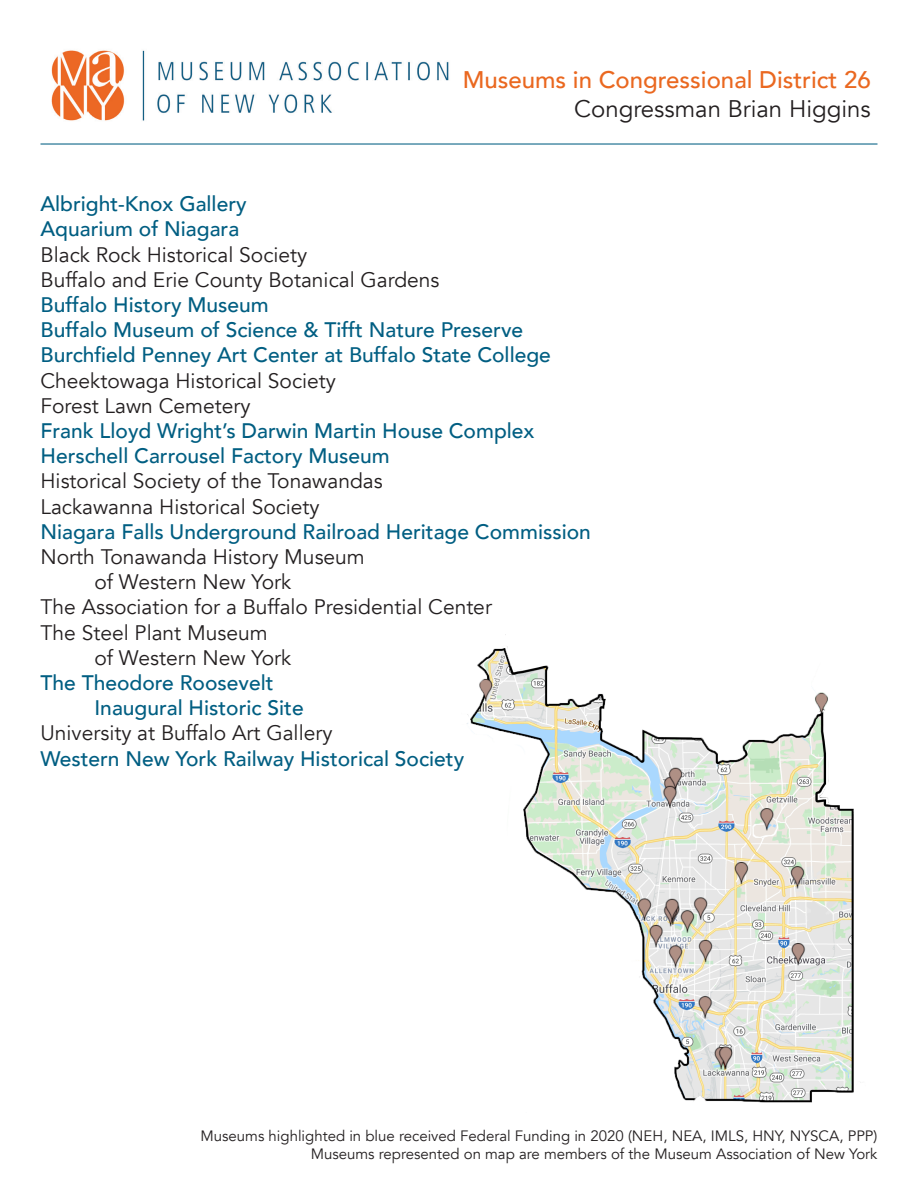
<style>
.page{position:relative;width:918px;height:1188px;background:#fff}
.page>*{position:absolute;margin:0;border:0;box-sizing:border-box;transform-origin:0 0}
.t1{font:500 24px "Avenir";color:#ea6820}
.t2{font:24px "Avenir";color:#231f20}
.t3{font:500 21px "Avenir";color:#005e82}
.t4{font:21px "Avenir";color:#231f20}
.t5{font:15px "Avenir";color:#231f20}
</style>
<div class="page">
<img style="left:51px;top:50px;width:398px;height:71px">
<hr style="left:40px;top:143px;width:838px;height:2px;background:#005e82">
<img style="left:467px;top:646px;width:394px;height:457px">
<p class="t1" style="left:463px;top:59px;width:410px">Museums in Congressional District 26</p>
<p class="t2" style="left:574px;top:94px;width:298px">Congressman Brian Higgins</p>
<p class="t3" style="left:40px;top:186px;width:208px">Albright-Knox Gallery</p>
<p class="t3" style="left:40px;top:211px;width:200px">Aquarium of Niagara</p>
<p class="t4" style="left:40px;top:242px;width:268px">Black Rock Historical Society</p>
<p class="t4" style="left:40px;top:267px;width:401px">Buffalo and Erie County Botanical Gardens</p>
<p class="t3" style="left:40px;top:287px;width:230px">Buffalo History Museum</p>
<p class="t3" style="left:40px;top:312px;width:484px">Buffalo Museum of Science &amp; Tifft Nature Preserve</p>
<p class="t3" style="left:40px;top:337px;width:512px">Burchfield Penney Art Center at Buffalo State College</p>
<p class="t4" style="left:40px;top:368px;width:297px">Cheektowaga Historical Society</p>
<p class="t4" style="left:40px;top:393px;width:211px">Forest Lawn Cemetery</p>
<p class="t3" style="left:40px;top:413px;width:495px">Frank Lloyd Wright’s Darwin Martin House Complex</p>
<p class="t3" style="left:40px;top:438px;width:351px">Herschell Carrousel Factory Museum</p>
<p class="t4" style="left:40px;top:469px;width:344px">Historical Society of the Tonawandas</p>
<p class="t4" style="left:40px;top:494px;width:281px">Lackawanna Historical Society</p>
<p class="t3" style="left:40px;top:513px;width:552px">Niagara Falls Underground Railroad Heritage Commission</p>
<p class="t4" style="left:40px;top:544px;width:326px">North Tonawanda History Museum</p>
<p class="t4" style="left:94px;top:569px;width:198px">of Western New York</p>
<p class="t4" style="left:40px;top:595px;width:453px">The Association for a Buffalo Presidential Center</p>
<p class="t4" style="left:40px;top:620px;width:229px">The Steel Plant Museum</p>
<p class="t4" style="left:94px;top:645px;width:198px">of Western New York</p>
<p class="t3" style="left:40px;top:665px;width:235px">The Theodore Roosevelt</p>
<p class="t3" style="left:94px;top:690px;width:211px">Inaugural Historic Site</p>
<p class="t4" style="left:40px;top:721px;width:293px">University at Buffalo Art Gallery</p>
<p class="t3" style="left:40px;top:740px;width:425px">Western New York Railway Historical Society</p>
<p class="t5" style="left:200px;top:1127px;width:679px">Museums highlighted in blue received Federal Funding in 2020 (NEH, NEA, IMLS, HNY, NYSCA, PPP)</p>
<p class="t5" style="left:311px;top:1145px;width:568px">Museums represented on map are members of the Museum Association of New York</p>
</div>
